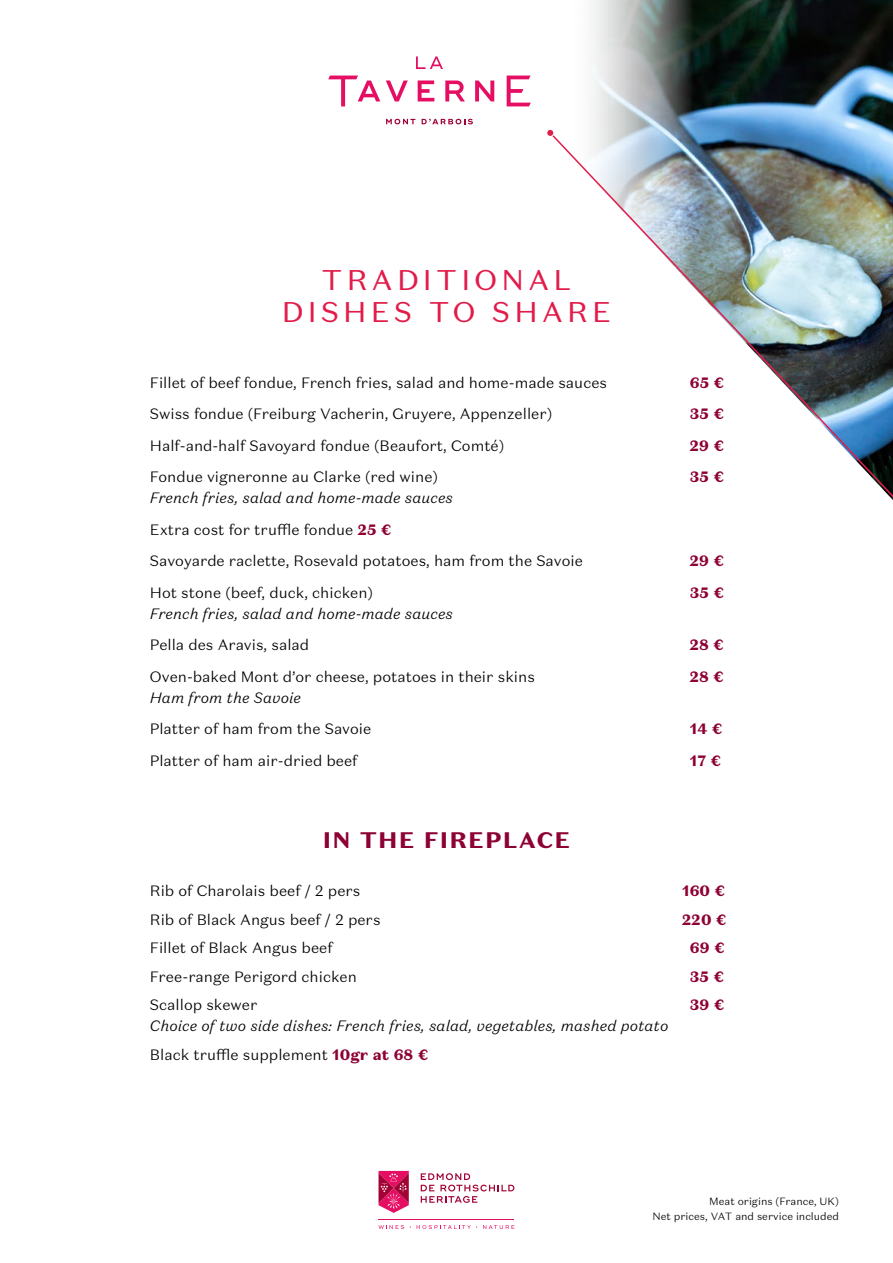
<style>
.page{position:relative;width:893px;height:1263px;background:#fff}
.page>*{position:absolute;margin:0;border:0;box-sizing:border-box;transform-origin:0 0}
.t1{font:28.5px/31.5px "Domaine Sans Text";letter-spacing:.15em;color:#e21c4a;text-align:center}
.t2{font:900 22.5px "Domaine Sans Text";letter-spacing:.05em;color:#8d0134}
.t3{font:300 15px/31.5px "Domaine Sans Text";color:#000}
.t4{font:italic 300 15px/28.5px "Domaine Sans Text";color:#000}
.t5{font:900 15px "Domaine Sans Text";color:#8d0134}
.t6{font:300 10.5px/15px "Domaine Sans Text";color:#000;text-align:right}
.s1{font-style:italic}
.s2{font-weight:900;color:#8d0134}
.s3{font-style:normal}
.s4{font-weight:900;font-style:normal;color:#8d0134}
</style>
<div class="page">
<img style="left:593px;top:0;width:300px;height:68px">
<svg style="left:329px;top:68px;width:564px;height:66px"></svg>
<img style="left:552px;top:134px;width:341px;height:366px">
<svg style="left:547px;top:130px;width:6px;height:6px"></svg>
<svg style="left:386px;top:81px;width:22px;height:20px"></svg>
<svg style="left:418px;top:81px;width:16px;height:20px"></svg>
<svg style="left:445px;top:81px;width:20px;height:20px"></svg>
<svg style="left:475px;top:81px;width:19px;height:20px"></svg>
<svg style="left:328px;top:76px;width:52px;height:30px"></svg>
<svg style="left:507px;top:76px;width:24px;height:30px"></svg>
<svg style="left:386px;top:119px;width:29px;height:5px"></svg>
<svg style="left:422px;top:119px;width:51px;height:5px"></svg>
<svg style="left:416px;top:56px;width:27px;height:13px"></svg>
<svg style="left:379px;top:1171px;width:30px;height:42px"></svg>
<svg style="left:421px;top:1173px;width:93px;height:30px"></svg>
<svg style="left:379px;top:1225px;width:25px;height:4px"></svg>
<svg style="left:483px;top:1225px;width:31px;height:4px"></svg>
<svg style="left:417px;top:1225px;width:60px;height:4px"></svg>
<hr style="left:379px;top:1219px;width:135px;height:1px;background:#e50e62">
<h1 class="t1" style="left:282px;top:264px;width:331px">TRADITIONAL<br>DISHES TO SHARE</h1>
<p class="t3" style="left:150px;top:367px;width:459px">Fillet of beef fondue, French fries, salad and home-made sauces</p>
<p class="t5" style="left:690px;top:373px;width:36px">65 €</p>
<p class="t3" style="left:150px;top:398px;width:404px">Swiss fondue (Freiburg Vacherin, Gruyere, Appenzeller)</p>
<p class="t5" style="left:690px;top:404px;width:35px">35 €</p>
<p class="t3" style="left:150px;top:430px;width:356px">Half-and-half Savoyard fondue (Beaufort, Comté)</p>
<p class="t5" style="left:690px;top:436px;width:36px">29 €</p>
<p class="t3" style="left:150px;top:461px;width:290px">Fondue vigneronne au Clarke (red wine)</p>
<p class="t5" style="left:690px;top:467px;width:35px">35 €</p>
<p class="t3" style="left:150px;top:482px;width:434px"><span class="s1">French fries, salad and home-made sauces<br></span>Extra cost for truffle fondue <span class="s2">25 €<br></span>Savoyarde raclette, Rosevald potatoes, ham from the Savoie</p>
<p class="t5" style="left:690px;top:551px;width:36px">29 €</p>
<p class="t3" style="left:150px;top:577px;width:225px">Hot stone (beef, duck, chicken)</p>
<p class="t5" style="left:690px;top:583px;width:35px">35 €</p>
<p class="t4" style="left:150px;top:599px;width:305px">French fries, salad and home-made sauces</p>
<p class="t3" style="left:150px;top:629px;width:161px">Pella des Aravis, salad</p>
<p class="t5" style="left:690px;top:635px;width:35px">28 €</p>
<p class="t3" style="left:150px;top:661px;width:386px">Oven-baked Mont d’or cheese, potatoes in their skins</p>
<p class="t5" style="left:690px;top:667px;width:35px">28 €</p>
<p class="t4" style="left:150px;top:683px;width:153px">Ham from the Savoie</p>
<p class="t3" style="left:150px;top:713px;width:223px">Platter of ham from the Savoie</p>
<p class="t5" style="left:690px;top:719px;width:34px">14 €</p>
<p class="t3" style="left:150px;top:745px;width:209px">Platter of ham air-dried beef</p>
<p class="t5" style="left:690px;top:751px;width:32px">17 €</p>
<h2 class="t2" style="left:323px;top:826px;width:249px">IN THE FIREPLACE</h2>
<p class="t3" style="left:150px;top:875px;width:212px">Rib of Charolais beef / 2 pers</p>
<p class="t5" style="left:682px;top:881px;width:44px">160 €</p>
<p class="t3" style="left:150px;top:904px;width:232px">Rib of Black Angus beef / 2 pers</p>
<p class="t5" style="left:682px;top:910px;width:46px">220 €</p>
<p class="t3" style="left:150px;top:932px;width:184px">Fillet of Black Angus beef</p>
<p class="t5" style="left:690px;top:938px;width:36px">69 €</p>
<p class="t3" style="left:150px;top:961px;width:209px">Free-range Perigord chicken</p>
<p class="t5" style="left:690px;top:967px;width:35px">35 €</p>
<p class="t3" style="left:150px;top:989px;width:109px">Scallop skewer</p>
<p class="t5" style="left:690px;top:995px;width:36px">39 €</p>
<p class="t4" style="left:150px;top:1012px;width:520px">Choice of two side dishes: French fries, salad, vegetables, mashed potato<br><span class="s3">Black truffle supplement</span> <span class="s4">10gr at 68 €</span></p>
<p class="t6" style="left:652px;top:1194px;width:188px">Meat origins (France, UK)<br>Net prices, VAT and service included</p>
</div>
